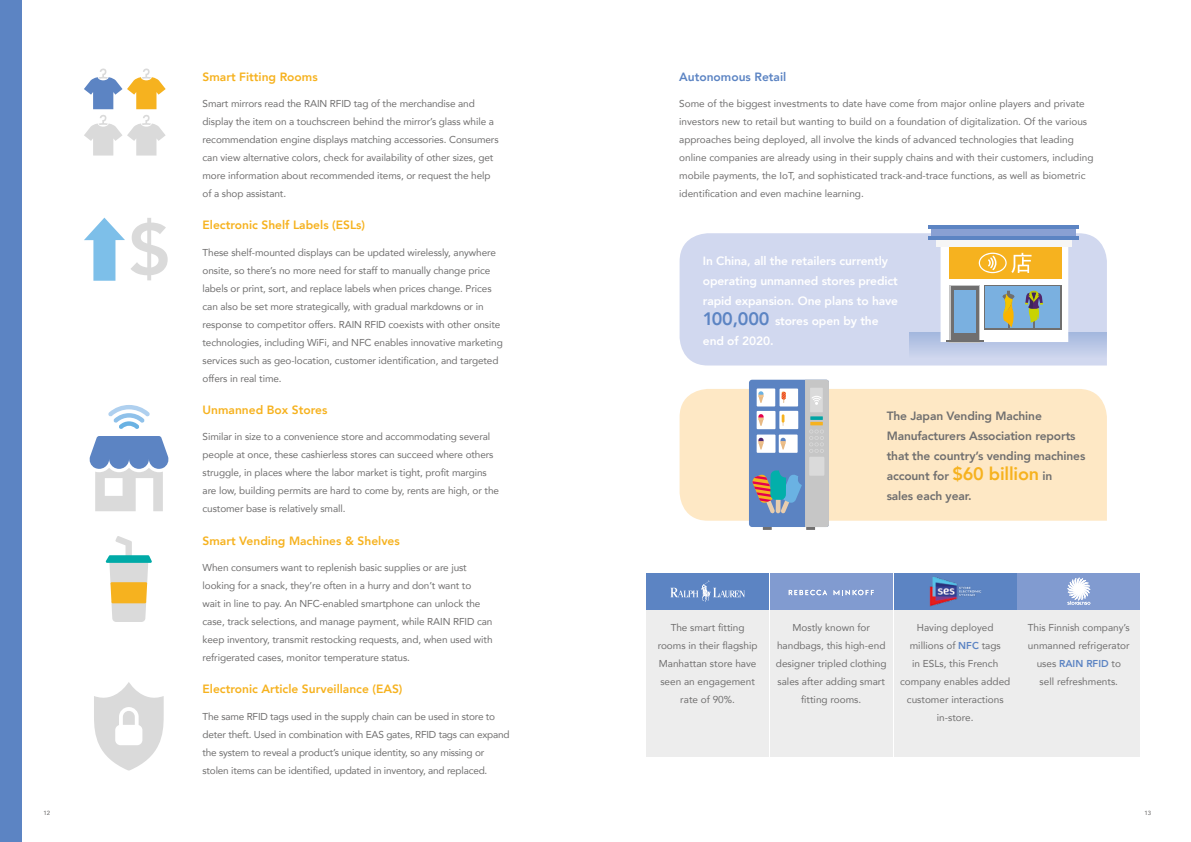
<style>
.page{position:relative;width:1191px;height:842px;background:#fff}
.page>*{position:absolute;margin:0;border:0;box-sizing:border-box;transform-origin:0 0}
.t1{font:800 72px "Avenir";color:#dadada}
.t2{font:800 12px "Avenir";color:#f6b21f}
.t3{font:800 12px/20px "Avenir";letter-spacing:-.01em;color:#fff}
.t4{font:800 12px/20px "Avenir";letter-spacing:-.01em;color:#706f6f}
.t5{font:800 12px "Avenir";color:#5c84c3}
.t6{font:10px/18px "Avenir";letter-spacing:-.01em;color:#706f6f}
.t7{font:500 6px "Avenir";color:#706f6f}
.s1{font-size:18px;color:#5c84c3}
.s2{font-size:18px;color:#f6b21f}
.s3{font-weight:800;color:#5c84c3}
</style>
<div class="page">
<div style="left:679px;top:233px;width:428px;height:132px;background:#d1d8ef"></div>
<div style="left:679px;top:389px;width:428px;height:132px;background:#fee8c5"></div>
<div style="left:0;top:0;width:21px;height:842px;background:#5c84c3"></div>
<div style="left:646px;top:609px;width:122px;height:148px;background:#ededed"></div>
<div style="left:646px;top:573px;width:122px;height:36px;background:#5c84c3"></div>
<div style="left:770px;top:609px;width:122px;height:148px;background:#ededed"></div>
<div style="left:770px;top:573px;width:122px;height:36px;background:#819bd0"></div>
<div style="left:894px;top:609px;width:122px;height:148px;background:#ededed"></div>
<div style="left:894px;top:573px;width:122px;height:36px;background:#5c84c3"></div>
<div style="left:1017px;top:609px;width:123px;height:148px;background:#ededed"></div>
<div style="left:1017px;top:573px;width:123px;height:36px;background:#819bd0"></div>
<svg style="left:94px;top:682px;width:70px;height:88px"></svg>
<svg style="left:84px;top:218px;width:41px;height:63px"></svg>
<svg style="left:89px;top:436px;width:80px;height:75px"></svg>
<svg style="left:670px;top:580px;width:74px;height:22px"></svg>
<svg style="left:788px;top:589px;width:39px;height:6px"></svg>
<svg style="left:833px;top:590px;width:40px;height:5px"></svg>
<img style="left:919px;top:577px;width:72px;height:33px">
<div style="left:909px;top:332px;width:198px;height:30px;background:linear-gradient(to bottom,#a3b7dd,#d3daf0)"></div>
<svg style="left:1067px;top:577px;width:23px;height:28px"></svg>
<div style="left:936px;top:239px;width:135px;height:8px;background:#f6f6f6"></div>
<div style="left:931px;top:225px;width:144px;height:14px;background:#89a0d3"></div>
<hr style="left:927px;top:225px;width:151px;height:4px;background:#5c84c3">
<hr style="left:928px;top:236px;width:150px;height:3px;background:#5c84c3">
<svg style="left:940px;top:239px;width:128px;height:103px"></svg>
<div style="left:749px;top:380px;width:80px;height:147px;background:#5b83c2;border-radius:3px"></div>
<svg style="left:752px;top:380px;width:77px;height:150px"></svg>
<svg style="left:108px;top:405px;width:42px;height:24px"></svg>
<svg style="left:84px;top:69px;width:82px;height:40px"></svg>
<svg style="left:84px;top:115px;width:82px;height:41px"></svg>
<svg style="left:106px;top:536px;width:46px;height:86px"></svg>
<h1 class="t1" style="left:128px;top:193px;width:44px">$</h1>
<p class="t2" style="left:202px;top:67px;width:117px">Smart Fitting Rooms</p>
<p class="t6" style="left:202px;top:94px;width:297px">Smart mirrors read the RAIN RFID tag of the merchandise and display the item on a touchscreen behind the mirror’s glass while a recommendation engine displays matching accessories. Consumers can view alternative colors, check for availability of other sizes, get more information about recommended items, or request the help of a shop assistant.</p>
<p class="t2" style="left:202px;top:216px;width:164px">Electronic Shelf Labels (ESLs)</p>
<p class="t6" style="left:202px;top:243px;width:302px">These shelf-mounted displays can be updated wirelessly, anywhere onsite, so there’s no more need for staff to manually change price labels or print, sort, and replace labels when prices change. Prices can also be set more strategically, with gradual markdowns or in response to competitor offers. RAIN RFID coexists with other onsite technologies, including WiFi, and NFC enables innovative marketing services such as geo-location, customer identification, and targeted offers in real time.</p>
<p class="t2" style="left:202px;top:400px;width:126px">Unmanned Box Stores</p>
<p class="t6" style="left:202px;top:428px;width:298px">Similar in size to a convenience store and accommodating several people at once, these cashierless stores can succeed where others struggle, in places where the labor market is tight, profit margins are low, building permits are hard to come by, rents are high, or the customer base is relatively small.</p>
<p class="t2" style="left:202px;top:531px;width:199px">Smart Vending Machines &amp; Shelves</p>
<p class="t6" style="left:202px;top:558px;width:291px">When consumers want to replenish basic supplies or are just looking for a snack, they’re often in a hurry and don’t want to<br>wait in line to pay. An NFC-enabled smartphone can unlock the case, track selections, and manage payment, while RAIN RFID can keep inventory, transmit restocking requests, and, when used with refrigerated cases, monitor temperature status.</p>
<p class="t2" style="left:202px;top:680px;width:201px">Electronic Article Surveillance (EAS)</p>
<p class="t6" style="left:202px;top:707px;width:308px">The same RFID tags used in the supply chain can be used in store to deter theft. Used in combination with EAS gates, RFID tags can expand the system to reveal a product’s unique identity, so any missing or stolen items can be identified, updated in inventory, and replaced.</p>
<p class="t5" style="left:679px;top:67px;width:109px">Autonomous Retail</p>
<p class="t6" style="left:679px;top:94px;width:416px">Some of the biggest investments to date have come from major online players and private investors new to retail but wanting to build on a foundation of digitalization. Of the various approaches being deployed, all involve the kinds of advanced technologies that leading online companies are already using in their supply chains and with their customers, including mobile payments, the IoT, and sophisticated track-and-trace functions, as well as biometric identification and even machine learning.</p>
<p class="t3" style="left:703px;top:251px;width:197px">In China, all the retailers currently operating unmanned stores predict rapid expansion. One plans to have<br><span class="s1">100,000</span> stores open by the end of 2020.</p>
<p class="t4" style="left:886px;top:405px;width:200px">The Japan Vending Machine<br>Manufacturers Association reports that the country’s vending machines account for <span class="s2">$60 billion</span> in<br>sales each year.</p>
<p class="t6" style="left:657px;top:618px;width:101px;text-align:center">The smart fitting rooms in their flagship<br>Manhattan store have seen an engagement rate of 90%.</p>
<p class="t6" style="left:776px;top:618px;width:112px;text-align:center">Mostly known for handbags, this high-end designer tripled clothing sales after adding smart fitting rooms.</p>
<p class="t6" style="left:900px;top:618px;width:112px;text-align:center">Having deployed millions of <span class="s3">NFC</span> tags<br>in ESLs, this French company enables added customer interactions in-store.</p>
<p class="t6" style="left:1027px;top:618px;width:104px;text-align:center">This Finnish company’s unmanned refrigerator uses <span class="s3">RAIN RFID</span> to<br>sell refreshments.</p>
<p class="t7" style="left:43px;top:807px;width:8px">12</p>
<p class="t7" style="left:1144px;top:807px;width:8px">13</p>
</div>
